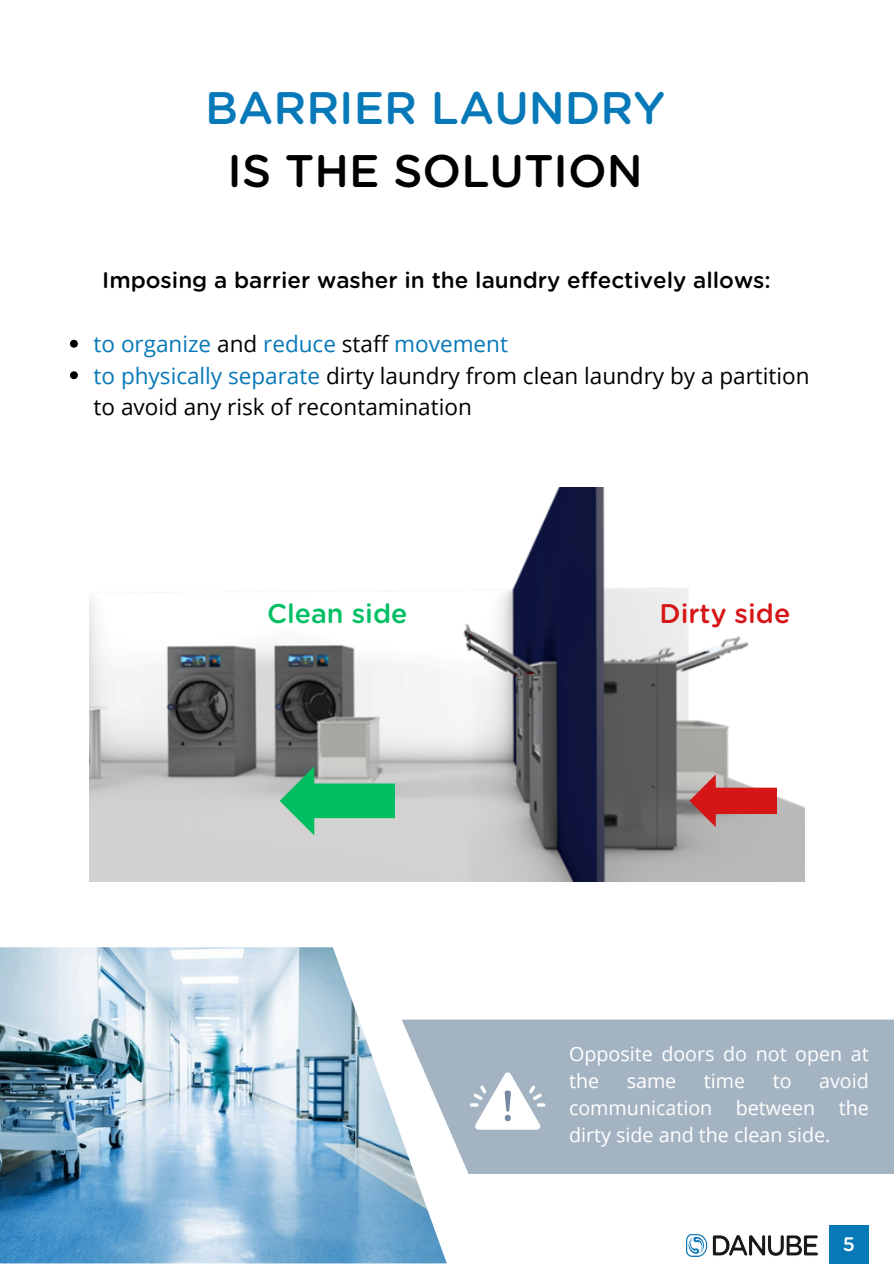
<style>
.page{position:relative;width:894px;height:1264px;background:#fff}
.page>*{position:absolute;margin:0;border:0;box-sizing:border-box;transform-origin:0 0}
.t1{font:500 45.6px/63px "Gotham Rounded";color:#0779b8;text-align:center}
.t2{font:500 27px "Gotham Rounded";color:#00bf63}
.t3{font:500 27px "Gotham Rounded";color:#d61616}
.t4{font:22.5px/31.5px "Open Sans";color:#000}
.t5{font:500 22.5px "Gotham Rounded";color:#000}
.t6{font:22.5px "Open Sans";color:#0779b8}
.t7{font:19.65px/27px "Open Sans";color:#fff}
.t8{font:500 19.5px "Gotham Rounded";color:#fff}
.s1{color:#000}
.s2{color:#0779b8}
</style>
<div class="page">
<div style="left:828px;top:1225px;width:40px;height:38px;background:#0779b8"></div>
<img style="left:89px;top:487px;width:715px;height:394px">
<svg style="left:689px;top:774px;width:88px;height:53px;background:#cd6e6e"></svg>
<svg style="left:279px;top:766px;width:116px;height:69px;background:#60bf91"></svg>
<img style="left:686px;top:1234px;width:130px;height:21px">
<img style="left:0;top:947px;width:446px;height:316px">
<svg style="left:401px;top:1019px;width:492px;height:155px;background:#aab8c6"></svg>
<svg style="left:470px;top:1072px;width:75px;height:57px"></svg>
<svg style="left:70px;top:340px;width:8px;height:8px"></svg>
<svg style="left:70px;top:371px;width:8px;height:8px"></svg>
<h2 class="t1" style="left:205px;top:79px;width:461px">BARRIER LAUNDRY<br><span class="s1">IS THE SOLUTION</span></h2>
<h2 class="t5" style="left:102px;top:270px;width:670px">Imposing a barrier washer in the laundry effectively allows:</h2>
<p class="t6" style="left:94px;top:328px;width:416px">to organize <span class="s1">and</span> reduce <span class="s1">staff</span> movement</p>
<p class="t4" style="left:94px;top:359px;width:717px"><span class="s2">to physically separate</span> dirty laundry from clean laundry by a partition to avoid any risk of recontamination</p>
<h3 class="t2" style="left:267px;top:601px;width:142px">Clean side</h3>
<p class="t3" style="left:659px;top:601px;width:132px">Dirty side</p>
<p class="t7" style="left:569px;top:1039px;width:301px">Opposite doors do not open at the</p>
<p class="t7" style="left:569px;top:1066px;width:301px;text-align:justify;text-indent:250px">avoid communication between the dirty side and the clean side.</p>
<p class="t7" style="left:626px;top:1066px;width:51px">same</p>
<p class="t7" style="left:703px;top:1066px;width:43px">time</p>
<p class="t7" style="left:772px;top:1066px;width:20px">to</p>
<h1 class="t8" style="left:842px;top:1235px;width:14px">5</h1>
</div>
